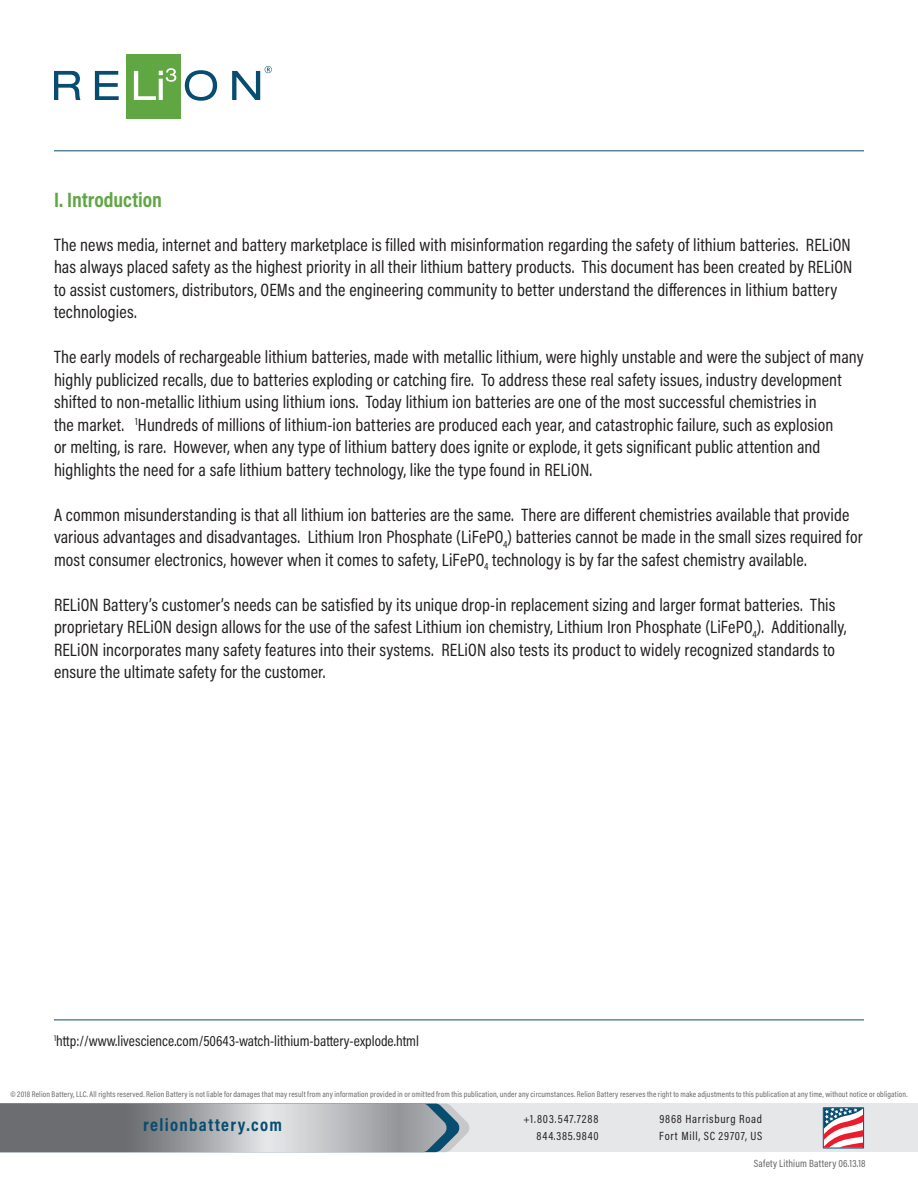
<style>
.page{position:relative;width:918px;height:1188px;background:#fff}
.page>*{position:absolute;margin:0;border:0;box-sizing:border-box;transform-origin:0 0}
.t1{font:700 21px "Acumin Pro Cond";color:#60a744}
.t2{font:18px/22.5px "Acumin Pro Cond";letter-spacing:.005em;color:#231f20}
.t3{font:700 18px "Acumin Pro Cond";letter-spacing:.075em;color:#074d70}
.t4{font:15px "Acumin Pro Cond";color:#231f20}
.t5{font:12px/16.5px "Acumin Pro Cond";letter-spacing:.065em;color:#231f20;text-align:right}
.t6{font:10.5px "Acumin Pro Cond";letter-spacing:.025em;color:#636366}
.t7{font:8.25px "Acumin Pro Cond";letter-spacing:.02em;color:#636366}
</style>
<div class="page">
<div style="left:126px;top:54px;width:54px;height:65px;background:#60a744"></div>
<svg style="left:54px;top:71px;width:27px;height:29px"></svg>
<svg style="left:95px;top:71px;width:24px;height:29px"></svg>
<svg style="left:134px;top:68px;width:42px;height:32px"></svg>
<svg style="left:185px;top:70px;width:32px;height:31px"></svg>
<svg style="left:232px;top:66px;width:40px;height:34px"></svg>
<div style="left:0;top:1104px;width:918px;height:48px;background:#e6e7e9"></div>
<svg style="left:0;top:1104px;width:469px;height:48px;background:#9a9da0"></svg>
<div style="left:823px;top:1107px;width:41px;height:41px;border:1px solid #074d70"></div>
<svg style="left:824px;top:1108px;width:39px;height:40px;background:#cb939f"></svg>
<hr style="left:54px;top:150px;width:810px;height:1px;background:#074d70">
<hr style="left:54px;top:1020px;width:810px;height:1px;background:#074d70">
<p class="t1" style="left:54px;top:186px;width:109px">I. Introduction</p>
<p class="t2" style="left:54px;top:233px;width:800px">The news media, internet and battery marketplace is filled with misinformation regarding the safety of lithium batteries. RELiON has always placed safety as the highest priority in all their lithium battery products. This document has been created by RELiON to assist customers, distributors, OEMs and the engineering community to better understand the differences in lithium battery technologies.</p>
<p class="t2" style="left:54px;top:346px;width:811px">The early models of rechargeable lithium batteries, made with metallic lithium, were highly unstable and were the subject of many highly publicized recalls, due to batteries exploding or catching fire. To address these real safety issues, industry development shifted to non-metallic lithium using lithium ions. Today lithium ion batteries are one of the most successful chemistries in<br>the market. <sup>1</sup>Hundreds of millions of lithium-ion batteries are produced each year, and catastrophic failure, such as explosion<br>or melting, is rare. However, when any type of lithium battery does ignite or explode, it gets significant public attention and highlights the need for a safe lithium battery technology, like the type found in RELiON.</p>
<p class="t2" style="left:54px;top:503px;width:810px">A common misunderstanding is that all lithium ion batteries are the same. There are different chemistries available that provide various advantages and disadvantages. Lithium Iron Phosphate (LiFePO<sub>4</sub>) batteries cannot be made in the small sizes required for most consumer electronics, however when it comes to safety, LiFePO<sub>4</sub> technology is by far the safest chemistry available.</p>
<p class="t2" style="left:54px;top:593px;width:794px">RELiON Battery’s customer’s needs can be satisfied by its unique drop-in replacement sizing and larger format batteries. This proprietary RELiON design allows for the use of the safest Lithium ion chemistry, Lithium Iron Phosphate (LiFePO<sub>4</sub>). Additionally, RELiON incorporates many safety features into their systems. RELiON also tests its product to widely recognized standards to ensure the ultimate safety for the customer.</p>
<p class="t4" style="left:54px;top:1031px;width:367px"><sup>1</sup>http://www.livescience.com/50643-watch-lithium-battery-explode.html</p>
<p class="t7" style="left:10px;top:1089px;width:899px">© 2018 Relion Battery, LLC. All rights reserved. Relion Battery is not liable for damages that may result from any information provided in or omitted from this publication, under any circumstances. Relion Battery reserves the right to make adjustments to this publication at any time, without notice or obligation.</p>
<p class="t3" style="left:143px;top:1113px;width:140px">relionbattery.com</p>
<p class="t5" style="left:524px;top:1111px;width:77px">+1.803.547.7288<br>844.385.9840</p>
<p class="t5" style="left:659px;top:1111px;width:105px;text-align:left">9868 Harrisburg Road<br>Fort Mill, SC 29707, US</p>
<p class="t6" style="left:754px;top:1156px;width:113px">Safety Lithium Battery 06.13.18</p>
</div>
